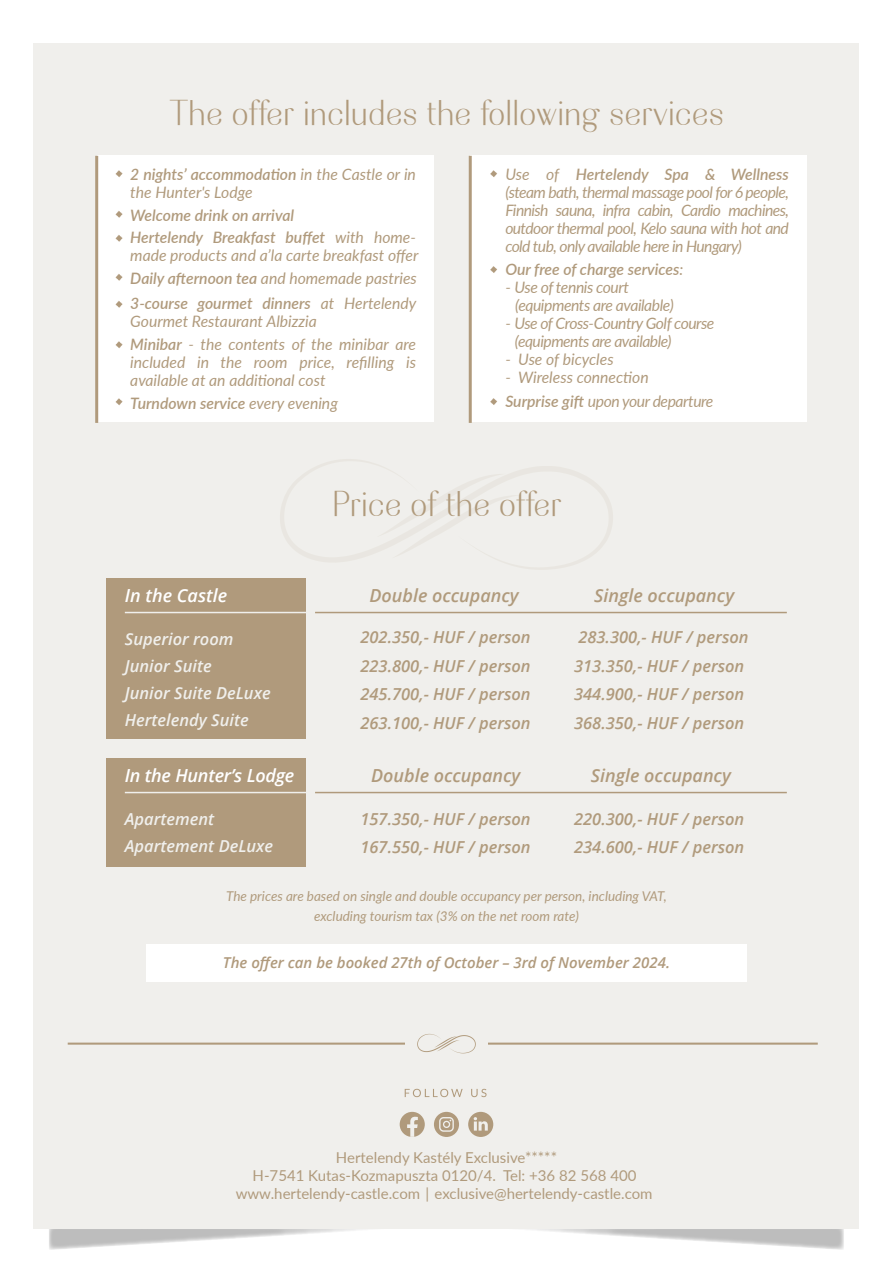
<style>
.page{position:relative;width:893px;height:1263px;background:#fff}
.page>*{position:absolute;margin:0;border:0;box-sizing:border-box;transform-origin:0 0}
.t1{font:600 36px "Nesans";color:#b09a7c}
.t2{font:italic 600 18px "Open Sans";color:#b09a7c}
.t3{font:italic 600 18px "Open Sans";letter-spacing:-.01em;color:#fff}
.t4{font:italic 600 16.5px "Open Sans";color:#b09a7c}
.t5{font:italic 600 16.5px/27px "Open Sans";color:#f0efec}
.t6{font:italic 15.75px/18px "Lato";letter-spacing:-.02em;color:#b09a7c}
.t7{font:italic 15.75px/18px "Lato";color:#b09a7c}
.t8{font:italic 600 15.75px/22.5px "Lato";color:#b09a7c}
.t9{font:15px/18.1px "Lato";color:#b09a7c;text-align:center}
.t10{font:italic 600 15px "Open Sans";color:#b09a7c}
.t11{font:italic 13.5px/19.5px "Lato";color:#b09a7c;text-align:center}
.s1{font-weight:600}
.s2{font-weight:400}
</style>
<div class="page">
<svg style="left:453px;top:1228px;width:391px;height:22px"></svg>
<svg style="left:49px;top:1228px;width:391px;height:22px"></svg>
<div style="left:34px;top:43px;width:825px;height:1185px;background:#f0efec"></div>
<svg style="left:405px;top:1089px;width:58px;height:8px"></svg>
<svg style="left:471px;top:1089px;width:16px;height:8px"></svg>
<svg style="left:434px;top:1112px;width:25px;height:25px"></svg>
<svg style="left:468px;top:1112px;width:25px;height:25px"></svg>
<svg style="left:400px;top:1112px;width:25px;height:25px"></svg>
<svg style="left:280px;top:459px;width:333px;height:111px"></svg>
<div style="left:106px;top:578px;width:200px;height:161px;background:#b09a7c"></div>
<div style="left:106px;top:758px;width:200px;height:108px;background:#b09a7c"></div>
<hr style="left:315px;top:612px;width:472px;height:1px;background:#b09a7c">
<hr style="left:315px;top:792px;width:472px;height:1px;background:#b09a7c">
<hr style="left:125px;top:612px;width:185px;height:1px;background:#f0efec">
<hr style="left:125px;top:792px;width:182px;height:1px;background:#f0efec">
<div style="left:146px;top:944px;width:600px;height:37px;background:#fff"></div>
<hr style="left:68px;top:1042px;width:750px;height:3px;background:#b09a7c">
<div style="left:405px;top:1018px;width:83px;height:45px;background:#f0efec"></div>
<svg style="left:417px;top:1034px;width:59px;height:19px"></svg>
<div style="left:97px;top:156px;width:336px;height:266px;background:#fff"></div>
<hr style="left:95px;top:156px;width:3px;height:267px;background:#b09a7c">
<div style="left:470px;top:156px;width:337px;height:266px;background:#fff"></div>
<hr style="left:469px;top:156px;width:3px;height:267px;background:#b09a7c">
<svg style="left:116px;top:170px;width:6px;height:7px"></svg>
<svg style="left:116px;top:211px;width:6px;height:7px"></svg>
<svg style="left:116px;top:235px;width:6px;height:7px"></svg>
<svg style="left:116px;top:274px;width:6px;height:7px"></svg>
<svg style="left:116px;top:301px;width:6px;height:7px"></svg>
<svg style="left:116px;top:341px;width:6px;height:7px"></svg>
<svg style="left:116px;top:398px;width:6px;height:7px"></svg>
<svg style="left:490px;top:170px;width:7px;height:7px"></svg>
<svg style="left:490px;top:266px;width:7px;height:7px"></svg>
<svg style="left:490px;top:398px;width:7px;height:7px"></svg>
<h1 class="t1" style="left:170px;top:93px;width:556px">The offer includes the following services</h1>
<p class="t7" style="left:130px;top:165px;width:287px"><span class="s1">2 nights’ accommodation</span> in the Castle or in the Hunter's Lodge</p>
<p class="t8" style="left:130px;top:203px;width:287px">Welcome drink on arrival<br>Hertelendy Breakfast buffet <span class="s2">with home-</span></p>
<p class="t7" style="left:130px;top:244px;width:290px;line-height:22.5px">made products and a’la carte breakfast offer<br><span class="s1">Daily afternoon tea</span> and homemade pastries</p>
<p class="t7" style="left:130px;top:294px;width:288px"><span class="s1">3-course gourmet dinners</span> at Hertelendy<br>Gourmet Restaurant Albizzia</p>
<p class="t6" style="left:130px;top:335px;width:287px;text-align:justify"><span class="s1">Minibar</span> - the contents of the minibar are included in the room price, refilling is available at an additional cost</p>
<p class="t8" style="left:130px;top:391px;width:209px">Turndown service <span class="s2">every evening</span></p>
<p class="t6" style="left:505px;top:165px;width:285px;text-align:justify">Use of <span class="s1">Hertelendy Spa &amp; Wellness </span>(steam bath, thermal massage pool for 6 people, Finnish sauna, infra cabin, Cardio machines, outdoor thermal pool, Kelo sauna with hot and cold tub, only available here in Hungary)</p>
<p class="t8" style="left:505px;top:257px;width:180px">Our free of charge services<span class="s2">:</span></p>
<p class="t6" style="left:515px;top:278px;width:160px;text-indent:-10px">- Use of tennis court (equipments are available)</p>
<p class="t6" style="left:515px;top:314px;width:201px;text-indent:-10px">- Use of Cross-Country Golf course (equipments are available)</p>
<p class="t7" style="left:505px;top:350px;width:110px">- Use of bicycles</p>
<p class="t6" style="left:505px;top:365px;width:210px;line-height:24px">- Wireless connection<br><span class="s1">Surprise gift</span> upon your departure</p>
<h1 class="t1" style="left:332px;top:483px;width:231px">Price of the offer</h1>
<p class="t3" style="left:125px;top:583px;width:104px">In the Castle</p>
<p class="t2" style="left:370px;top:583px;width:151px">Double occupancy</p>
<p class="t2" style="left:594px;top:583px;width:141px">Single occupancy</p>
<p class="t5" style="left:125px;top:625px;width:147px">Superior room<br>Junior Suite<br>Junior Suite DeLuxe<br>Hertelendy Suite</p>
<p class="t3" style="left:125px;top:763px;width:171px">In the Hunter’s Lodge</p>
<p class="t5" style="left:125px;top:805px;width:150px">Apartement<br>Apartement DeLuxe</p>
<p class="t4" style="left:360px;top:626px;width:172px">202.350,- HUF / person</p>
<p class="t4" style="left:578px;top:626px;width:172px">283.300,- HUF / person</p>
<p class="t4" style="left:360px;top:654px;width:172px">223.800,- HUF / person</p>
<p class="t4" style="left:574px;top:654px;width:172px">313.350,- HUF / person</p>
<p class="t4" style="left:360px;top:683px;width:172px">245.700,- HUF / person</p>
<p class="t4" style="left:574px;top:683px;width:172px">344.900,- HUF / person</p>
<p class="t4" style="left:360px;top:711px;width:172px">263.100,- HUF / person</p>
<p class="t4" style="left:574px;top:711px;width:172px">368.350,- HUF / person</p>
<p class="t2" style="left:371px;top:763px;width:151px">Double occupancy</p>
<p class="t2" style="left:591px;top:763px;width:141px">Single occupancy</p>
<p class="t4" style="left:360px;top:807px;width:172px">157.350,- HUF / person</p>
<p class="t4" style="left:574px;top:807px;width:172px">220.300,- HUF / person</p>
<p class="t4" style="left:360px;top:836px;width:172px">167.550,- HUF / person</p>
<p class="t4" style="left:574px;top:836px;width:172px">234.600,- HUF / person</p>
<p class="t11" style="left:226px;top:886px;width:442px">The prices are based on single and double occupancy per person, including VAT, excluding tourism tax (3% on the net room rate)</p>
<p class="t10" style="left:223px;top:953px;width:449px">The offer can be booked 27th of October – 3rd of November 2024.</p>
<p class="t9" style="left:236px;top:1148px;width:418px">Hertelendy Kastély Exclusive*****<br>H-7541 Kutas-Kozmapuszta 0120/4. Tel: +36 82 568 400 www.hertelendy-castle.com | exclusive@hertelendy-castle.com</p>
</div>
